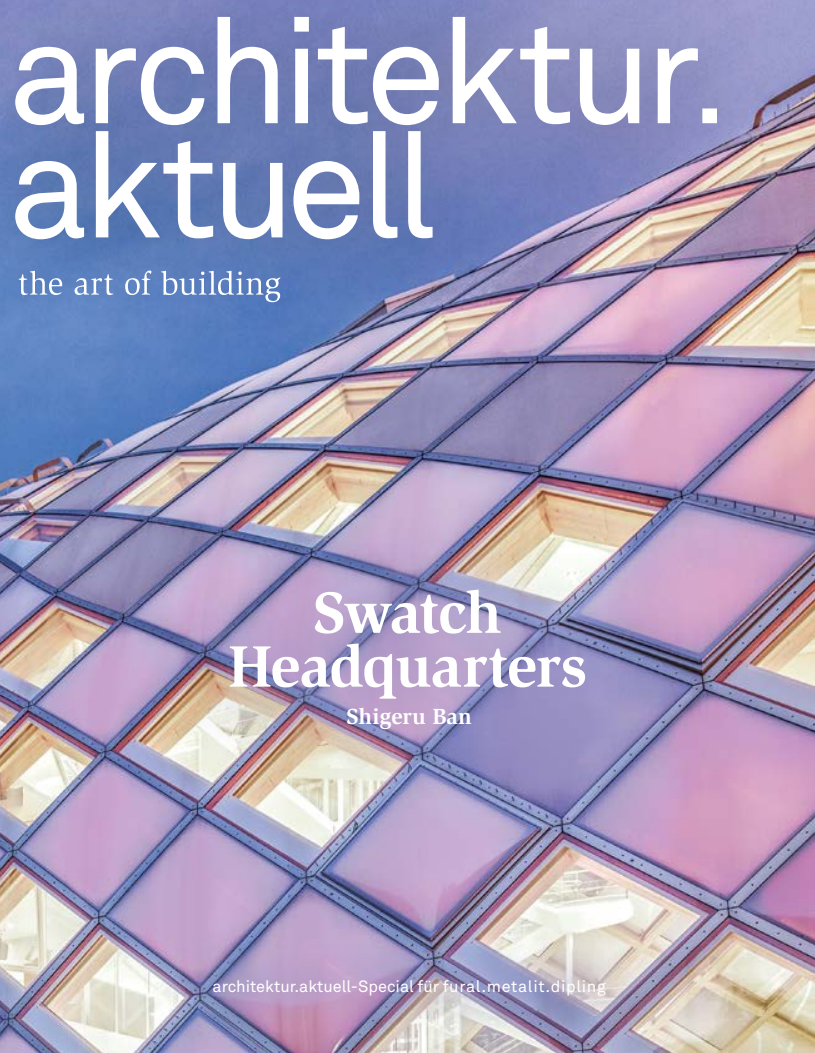
<style>
.page{position:relative;width:815px;height:1053px;background:#fff}
.page>*{position:absolute;margin:0;border:0;box-sizing:border-box;transform-origin:0 0}
.t1{font:700 60px/53.8px "Slimbach Std";letter-spacing:-.025em;color:#fff;text-align:center}
.t2{font:700 22.5px "Slimbach Std";color:#fff}
.t3{font:16.25px "Akkurat Pro";color:#fff}
</style>
<div class="page">
<img style="left:0;top:0;width:815px;height:1052px">
<div style="left:155px;top:516px;width:504px;height:287px;background:#958dc1;opacity:.75"></div>
<div style="left:177px;top:941px;width:465px;height:90px;background:#958dc1;opacity:.75"></div>
<div style="left:0;top:0;width:790px;height:316px;background:#2c2b2b;opacity:.3"></div>
<svg style="left:15px;top:131px;width:418px;height:108px"></svg>
<svg style="left:15px;top:17px;width:702px;height:108px"></svg>
<svg style="left:19px;top:270px;width:261px;height:32px;background:#7695c9"></svg>
<h1 class="t1" style="left:228px;top:585px;width:360px">Swatch<br>Headquarters</h1>
<h2 class="t2" style="left:347px;top:703px;width:127px">Shigeru Ban</h2>
<p class="t3" style="left:213px;top:976px;width:395px">architektur.aktuell-Special für fural.metalit.dipling</p>
</div>
